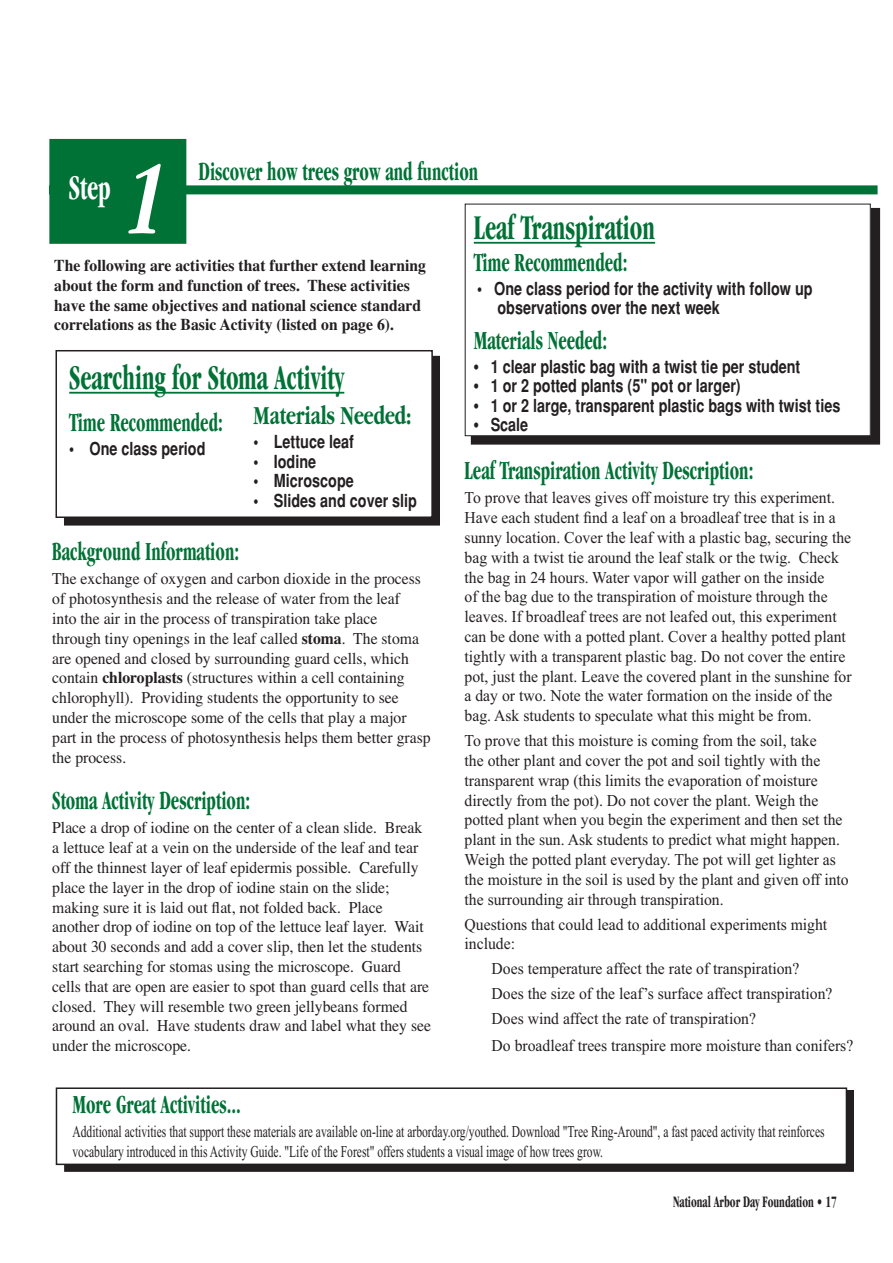
<style>
.page{position:relative;width:893px;height:1263px;background:#fff}
.page>*{position:absolute;margin:0;border:0;box-sizing:border-box;transform-origin:0 0}
.t1{font:italic 700 condensed 108px "Garamond";color:#fff;scale:.7 1}
.t2{font:700 condensed 36px "Garamond";color:#007236;scale:.7 1}
.t3{font:700 condensed 36px "Garamond";color:#fff;scale:.7 1}
.t4{font:700 condensed 27px "Garamond";color:#007236;scale:.7 1}
.t5{font:700 27px "Garamond";color:#007236;scale:.7 1}
.t6{font:700 18px/19.5px "Helvetica";color:#231f20;scale:.8 1}
.t7{font:16.5px/19.8px "Times New Roman";color:#231f20;scale:.95 1}
.t8{font:16.5px/19.8px "Times";color:#231f20;scale:.95 1}
.t9{font:16.5px/19.8px "Times New Roman";color:#231f20;scale:.7 1}
.t10{font:700 16.5px/19.8px "Times";color:#231f20;scale:.95 1}
.t11{font:700 condensed 16.5px "Garamond";color:#231f20;scale:.7 1}
.s1{font-family:"Times";font-weight:400}
.s2{font-weight:700}
</style>
<div class="page">
<div style="left:49px;top:185px;width:829px;height:9px;background:#007236"></div>
<div style="left:65px;top:357px;width:374px;height:168px;background:#231f20"></div>
<div style="left:64px;top:356px;width:376px;height:170px;border:2px solid #231f20"></div>
<div style="left:56px;top:351px;width:376px;height:166px;background:#fff"></div>
<div style="left:55px;top:350px;width:378px;height:168px;border:2px solid #231f20"></div>
<div style="left:50px;top:139px;width:136px;height:104px;background:#007236"></div>
<div style="left:50px;top:139px;width:136px;height:105px;border:1px solid #007236"></div>
<hr style="left:69px;top:392px;width:275px;height:2px;background:#007236">
<div style="left:471px;top:208px;width:409px;height:236px;background:#231f20"></div>
<div style="left:465px;top:204px;width:405px;height:232px;background:#fff"></div>
<div style="left:465px;top:204px;width:406px;height:232px;border:1px solid #231f20"></div>
<hr style="left:474px;top:242px;width:181px;height:2px;background:#007236">
<div style="left:65px;top:1091px;width:788px;height:80px;background:#231f20"></div>
<div style="left:64px;top:1090px;width:790px;height:82px;border:2px solid #231f20"></div>
<div style="left:56px;top:1088px;width:790px;height:76px;background:#fff"></div>
<div style="left:56px;top:1087px;width:791px;height:78px;border:2px solid #231f20"></div>
<h3 class="t4" style="left:198px;top:161px;width:401px">Discover how trees grow and function</h3>
<h1 class="t1" style="left:127px;top:158px;width:56px">1</h1>
<p class="t10" style="left:54px;top:257px;width:393px">The following are activities that further extend learning about the form and function of trees. These activities have the same objectives and national science standard correlations as the Basic Activity (listed on page 6).</p>
<h2 class="t3" style="left:69px;top:174px;width:61px">Step</h2>
<h2 class="t2" style="left:474px;top:214px;width:260px">Leaf Transpiration</h2>
<h3 class="t4" style="left:474px;top:252px;width:221px">Time Recommended:</h3>
<p class="t6" style="left:497px;top:280px;width:396px;text-indent:-20px">• One class period for the activity with follow up observations over the next week</p>
<h3 class="t4" style="left:474px;top:330px;width:192px">Materials Needed:</h3>
<p class="t6" style="left:474px;top:358px;width:410px"><span class="s1">•</span> 1 clear plastic bag with a twist tie per student</p>
<p class="t6" style="left:474px;top:378px;width:335px"><span class="s1">•</span> 1 or 2 potted plants (5" pot or larger)</p>
<p class="t6" style="left:474px;top:397px;width:460px"><span class="s1">•</span> 1 or 2 large, transparent plastic bags with twist ties</p>
<p class="t6" style="left:474px;top:417px;width:70px"><span class="s1">•</span> Scale</p>
<h2 class="t2" style="left:69px;top:364px;width:394px">Searching for Stoma Activity</h2>
<h3 class="t4" style="left:69px;top:412px;width:221px">Time Recommended:</h3>
<p class="t6" style="left:69px;top:441px;width:172px">• One class period</p>
<h3 class="t5" style="left:254px;top:405px;width:227px">Materials Needed:</h3>
<p class="t6" style="left:254px;top:434px;width:127px">• Lettuce leaf</p>
<p class="t6" style="left:254px;top:453px;width:80px">• Iodine</p>
<p class="t6" style="left:254px;top:473px;width:127px">• Microscope</p>
<p class="t6" style="left:254px;top:492px;width:206px">• Slides and cover slip</p>
<h3 class="t4" style="left:465px;top:460px;width:414px">Leaf Transpiration Activity Description:</h3>
<p class="t7" style="left:465px;top:489px;width:409px">To prove that leaves gives off moisture try this experiment.<br>Have each student find a leaf on a broadleaf tree that is in a sunny location. Cover the leaf with a plastic bag, securing the bag with a twist tie around the leaf stalk or the twig. Check the bag in 24 hours. Water vapor will gather on the inside<br>of the bag due to the transpiration of moisture through the leaves. If broadleaf trees are not leafed out, this experiment can be done with a potted plant. Cover a healthy potted plant tightly with a transparent plastic bag. Do not cover the entire pot, just the plant. Leave the covered plant in the sunshine for a day or two. Note the water formation on the inside of the bag. Ask students to speculate what this might be from.</p>
<p class="t7" style="left:465px;top:732px;width:406px">To prove that this moisture is coming from the soil, take<br>the other plant and cover the pot and soil tightly with the transparent wrap (this limits the evaporation of moisture directly from the pot). Do not cover the plant. Weigh the potted plant when you begin the experiment and then set the plant in the sun. Ask students to predict what might happen.<br>Weigh the potted plant everyday. The pot will get lighter as the moisture in the soil is used by the plant and given off into the surrounding air through transpiration.</p>
<p class="t7" style="left:465px;top:916px;width:383px">Questions that could lead to additional experiments might include:</p>
<p class="t7" style="left:492px;top:958px;width:360px;line-height:24.9px">Does temperature affect the rate of transpiration?<br>Does the size of the leaf’s surface affect transpiration?<br>Does wind affect the rate of transpiration?</p>
<p class="t7" style="left:492px;top:1037px;width:382px">Do broadleaf trees transpire more moisture than conifers?</p>
<h3 class="t4" style="left:52px;top:541px;width:268px">Background Information:</h3>
<p class="t8" style="left:52px;top:571px;width:400px">The exchange of oxygen and carbon dioxide in the process of photosynthesis and the release of water from the leaf<br>into the air in the process of transpiration take place<br>through tiny openings in the leaf called <span class="s2">stoma</span>. The stoma are opened and closed by surrounding guard cells, which contain <span class="s2">chloroplasts</span> (structures within a cell containing chlorophyll). Providing students the opportunity to see under the microscope some of the cells that play a major part in the process of photosynthesis helps them better grasp the process.</p>
<h3 class="t4" style="left:52px;top:790px;width:284px">Stoma Activity Description:</h3>
<p class="t8" style="left:52px;top:819px;width:400px">Place a drop of iodine on the center of a clean slide. Break a lettuce leaf at a vein on the underside of the leaf and tear off the thinnest layer of leaf epidermis possible. Carefully place the layer in the drop of iodine stain on the slide; making sure it is laid out flat, not folded back. Place another drop of iodine on top of the lettuce leaf layer. Wait about 30 seconds and add a cover slip, then let the students start searching for stomas using the microscope. Guard cells that are open are easier to spot than guard cells that are closed. They will resemble two green jellybeans formed around an oval. Have students draw and label what they see under the microscope.</p>
<h3 class="t4" style="left:72px;top:1094px;width:242px">More Great Activities...</h3>
<p class="t9" style="left:72px;top:1123px;width:1076px">Additional activities that support these materials are available on-line at arborday.org/youthed. Download "Tree Ring-Around", a fast paced activity that reinforces vocabulary introduced in this Activity Guide. "Life of the Forest" offers students a visual image of how trees grow.</p>
<p class="t11" style="left:673px;top:1195px;width:236px">National Arbor Day Foundation • 17</p>
</div>
